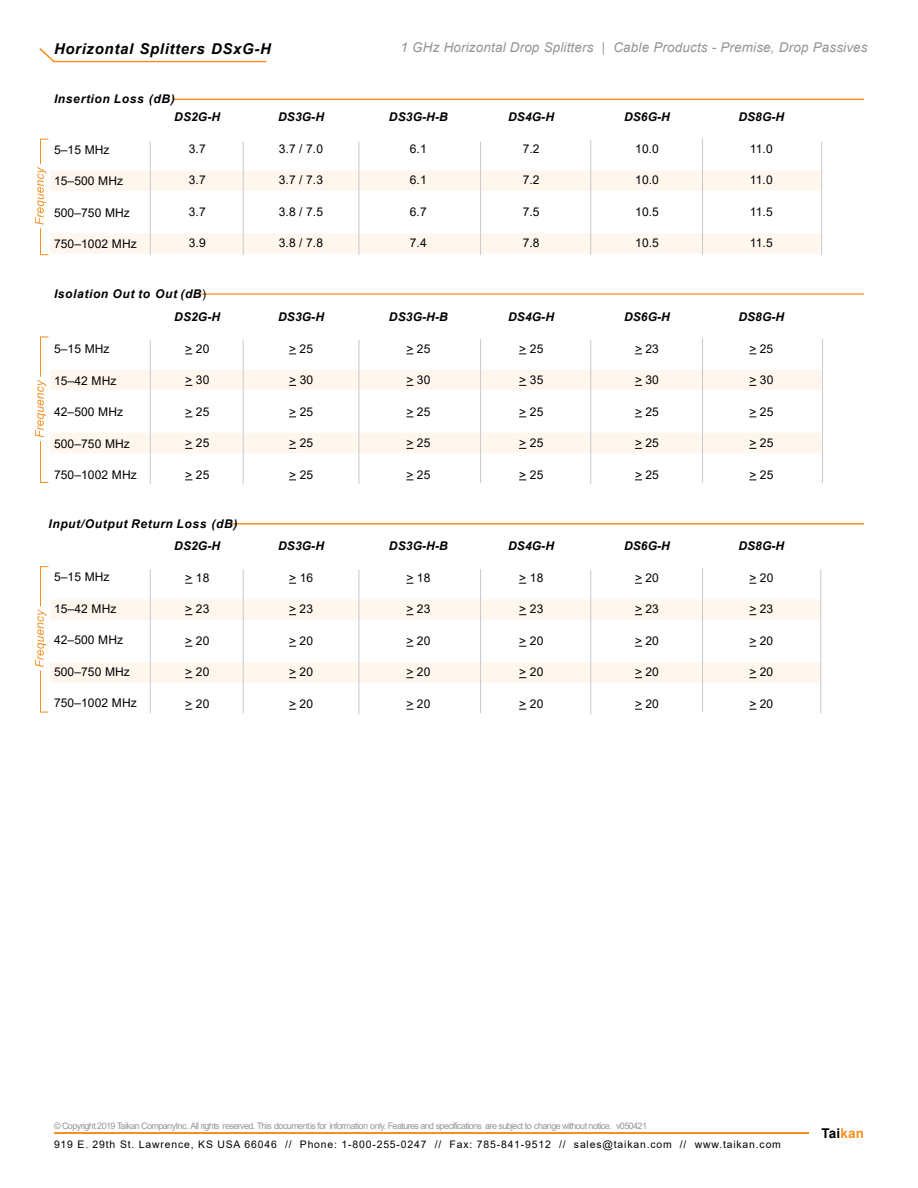
<style>
.page{position:relative;width:918px;height:1188px;background:#fff}
.page>*{position:absolute;margin:0;border:0;box-sizing:border-box;transform-origin:0 0}
.t1{font:italic 700 14.85px "Arial";letter-spacing:.045em;color:#000}
.t2{font:italic 13.5px "Arial";letter-spacing:.01em;color:#939598}
.t3{font:700 13.5px "Arial";letter-spacing:.01em;color:#000}
.t4{font:12px "Arial";letter-spacing:.01em;color:#000}
.t5{font:italic 700 12px "Arial";letter-spacing:.01em;color:#000}
.t6{font:italic 700 12px "Arial";letter-spacing:.05em;color:#000}
.t7{font:italic 700 12px "Arial";letter-spacing:.055em;color:#000}
.t8{font:10.35px "Arial";letter-spacing:.08em;color:#000}
.t9{font:9px "Arial";letter-spacing:-.065em;color:#939598}
.s1{font-weight:400;font-style:normal}
.s2{color:#f78e1e}
</style>
<div class="page">
<hr style="left:54px;top:1132px;width:754px;height:2px;background:#f78e1e">
<svg style="left:39px;top:48px;width:227px;height:14px"></svg>
<svg style="left:50px;top:170px;width:771px;height:513px"></svg>
<hr style="left:173px;top:99px;width:691px;height:1px;background:#f78e1e">
<hr style="left:202px;top:293px;width:662px;height:2px;background:#f78e1e">
<hr style="left:231px;top:523px;width:633px;height:2px;background:#f78e1e">
<hr style="left:243px;top:142px;width:1px;height:113px;background:#c7c8ca">
<hr style="left:243px;top:340px;width:1px;height:144px;background:#c7c8ca">
<hr style="left:358px;top:340px;width:1px;height:144px;background:#c7c8ca">
<hr style="left:358px;top:570px;width:1px;height:144px;background:#c7c8ca">
<hr style="left:243px;top:569px;width:1px;height:145px;background:#c7c8ca">
<hr style="left:821px;top:142px;width:1px;height:113px;background:#c7c8ca">
<hr style="left:822px;top:339px;width:1px;height:144px;background:#c7c8ca">
<hr style="left:820px;top:569px;width:1px;height:144px;background:#c7c8ca">
<hr style="left:480px;top:142px;width:1px;height:113px;background:#c7c8ca">
<hr style="left:480px;top:339px;width:1px;height:144px;background:#c7c8ca">
<hr style="left:480px;top:569px;width:1px;height:144px;background:#c7c8ca">
<hr style="left:150px;top:142px;width:1px;height:113px;background:#c7c8ca">
<hr style="left:150px;top:340px;width:1px;height:144px;background:#c7c8ca">
<hr style="left:150px;top:569px;width:1px;height:145px;background:#c7c8ca">
<hr style="left:358px;top:142px;width:1px;height:113px;background:#c7c8ca">
<svg style="left:35px;top:138px;width:14px;height:118px"></svg>
<svg style="left:35px;top:336px;width:14px;height:147px"></svg>
<svg style="left:35px;top:566px;width:14px;height:147px"></svg>
<hr style="left:590px;top:340px;width:1px;height:144px;background:#c7c8ca">
<hr style="left:590px;top:570px;width:1px;height:144px;background:#c7c8ca">
<hr style="left:590px;top:140px;width:1px;height:115px;background:#c7c8ca">
<hr style="left:702px;top:338px;width:1px;height:144px;background:#c7c8ca">
<hr style="left:702px;top:568px;width:1px;height:144px;background:#c7c8ca">
<hr style="left:702px;top:139px;width:1px;height:116px;background:#c7c8ca">
<p class="t1" style="left:54px;top:43px;width:218px">Horizontal Splitters DSxG-H</p>
<p class="t2" style="left:401px;top:42px;width:469px">1 GHz Horizontal Drop Splitters | Cable Products - Premise, Drop Passives</p>
<p class="t7" style="left:54px;top:95px;width:122px">Insertion Loss (dB)</p>
<p class="t4" style="left:54px;top:145px;width:57px">5–15 MHz</p>
<p class="t4" style="left:54px;top:177px;width:71px">15–500 MHz</p>
<p class="t4" style="left:54px;top:208px;width:77px">500–750 MHz</p>
<p class="t4" style="left:54px;top:240px;width:84px">750–1002 MHz</p>
<p class="t5" style="left:174px;top:113px;width:47px">DS2G-H</p>
<p class="t4" style="left:189px;top:144px;width:18px">3.7</p>
<p class="t4" style="left:189px;top:176px;width:18px">3.7</p>
<p class="t4" style="left:189px;top:207px;width:18px">3.7</p>
<p class="t4" style="left:189px;top:239px;width:18px">3.9</p>
<p class="t6" style="left:54px;top:289px;width:154px">Isolation Out to Out (dB<span class="s1">)</span></p>
<p class="t4" style="left:54px;top:344px;width:57px">5–15 MHz</p>
<p class="t4" style="left:54px;top:376px;width:64px">15–42 MHz</p>
<p class="t4" style="left:54px;top:407px;width:71px">42–500 MHz</p>
<p class="t4" style="left:54px;top:439px;width:77px">500–750 MHz</p>
<p class="t4" style="left:54px;top:470px;width:84px">750–1002 MHz</p>
<p class="t5" style="left:174px;top:312px;width:47px">DS2G-H</p>
<p class="t4" style="left:185px;top:344px;width:26px">&gt; 20</p>
<p class="t4" style="left:185px;top:375px;width:26px">&gt; 30</p>
<p class="t4" style="left:185px;top:407px;width:26px">&gt; 25</p>
<p class="t4" style="left:185px;top:438px;width:26px">&gt; 25</p>
<p class="t4" style="left:185px;top:470px;width:26px">&gt; 25</p>
<p class="t6" style="left:48px;top:519px;width:190px">Input/Output Return Loss (dB)</p>
<p class="t4" style="left:54px;top:573px;width:57px">5–15 MHz</p>
<p class="t4" style="left:54px;top:604px;width:64px">15–42 MHz</p>
<p class="t4" style="left:54px;top:636px;width:71px">42–500 MHz</p>
<p class="t4" style="left:54px;top:667px;width:77px">500–750 MHz</p>
<p class="t4" style="left:54px;top:699px;width:84px">750–1002 MHz</p>
<p class="t5" style="left:174px;top:542px;width:47px">DS2G-H</p>
<p class="t4" style="left:185px;top:573px;width:26px">&gt; 18</p>
<p class="t4" style="left:185px;top:605px;width:26px">&gt; 23</p>
<p class="t4" style="left:185px;top:636px;width:26px">&gt; 20</p>
<p class="t4" style="left:185px;top:668px;width:26px">&gt; 20</p>
<p class="t4" style="left:185px;top:699px;width:26px">&gt; 20</p>
<p class="t5" style="left:278px;top:113px;width:47px">DS3G-H</p>
<p class="t4" style="left:279px;top:144px;width:46px">3.7 / 7.0</p>
<p class="t4" style="left:279px;top:176px;width:46px">3.7 / 7.3</p>
<p class="t4" style="left:279px;top:207px;width:46px">3.8 / 7.5</p>
<p class="t4" style="left:279px;top:239px;width:46px">3.8 / 7.8</p>
<p class="t5" style="left:278px;top:312px;width:47px">DS3G-H</p>
<p class="t4" style="left:289px;top:344px;width:25px">&gt; 25</p>
<p class="t4" style="left:289px;top:375px;width:26px">&gt; 30</p>
<p class="t4" style="left:289px;top:407px;width:26px">&gt; 25</p>
<p class="t4" style="left:289px;top:438px;width:26px">&gt; 25</p>
<p class="t4" style="left:289px;top:470px;width:26px">&gt; 25</p>
<p class="t5" style="left:278px;top:542px;width:47px">DS3G-H</p>
<p class="t4" style="left:289px;top:573px;width:26px">&gt; 16</p>
<p class="t4" style="left:289px;top:605px;width:25px">&gt; 23</p>
<p class="t4" style="left:289px;top:636px;width:25px">&gt; 20</p>
<p class="t4" style="left:289px;top:668px;width:25px">&gt; 20</p>
<p class="t4" style="left:289px;top:699px;width:25px">&gt; 20</p>
<p class="t5" style="left:389px;top:113px;width:60px">DS3G-H-B</p>
<p class="t4" style="left:410px;top:144px;width:18px">6.1</p>
<p class="t4" style="left:410px;top:176px;width:18px">6.1</p>
<p class="t4" style="left:410px;top:207px;width:18px">6.7</p>
<p class="t4" style="left:410px;top:239px;width:18px">7.4</p>
<p class="t5" style="left:389px;top:312px;width:60px">DS3G-H-B</p>
<p class="t4" style="left:406px;top:344px;width:25px">&gt; 25</p>
<p class="t4" style="left:406px;top:375px;width:25px">&gt; 30</p>
<p class="t4" style="left:406px;top:407px;width:25px">&gt; 25</p>
<p class="t4" style="left:406px;top:438px;width:25px">&gt; 25</p>
<p class="t4" style="left:406px;top:470px;width:25px">&gt; 25</p>
<p class="t5" style="left:389px;top:542px;width:60px">DS3G-H-B</p>
<p class="t4" style="left:406px;top:573px;width:25px">&gt; 18</p>
<p class="t4" style="left:406px;top:605px;width:25px">&gt; 23</p>
<p class="t4" style="left:406px;top:636px;width:25px">&gt; 20</p>
<p class="t4" style="left:406px;top:668px;width:25px">&gt; 20</p>
<p class="t4" style="left:406px;top:699px;width:25px">&gt; 20</p>
<p class="t5" style="left:508px;top:113px;width:47px">DS4G-H</p>
<p class="t4" style="left:523px;top:144px;width:18px">7.2</p>
<p class="t4" style="left:523px;top:176px;width:18px">7.2</p>
<p class="t4" style="left:523px;top:207px;width:18px">7.5</p>
<p class="t4" style="left:523px;top:239px;width:18px">7.8</p>
<p class="t5" style="left:508px;top:312px;width:47px">DS4G-H</p>
<p class="t4" style="left:519px;top:344px;width:26px">&gt; 25</p>
<p class="t4" style="left:519px;top:375px;width:26px">&gt; 35</p>
<p class="t4" style="left:519px;top:407px;width:26px">&gt; 25</p>
<p class="t4" style="left:519px;top:438px;width:26px">&gt; 25</p>
<p class="t4" style="left:519px;top:470px;width:26px">&gt; 25</p>
<p class="t5" style="left:508px;top:542px;width:47px">DS4G-H</p>
<p class="t4" style="left:519px;top:573px;width:26px">&gt; 18</p>
<p class="t4" style="left:519px;top:605px;width:26px">&gt; 23</p>
<p class="t4" style="left:519px;top:636px;width:26px">&gt; 20</p>
<p class="t4" style="left:519px;top:668px;width:26px">&gt; 20</p>
<p class="t4" style="left:519px;top:699px;width:26px">&gt; 20</p>
<p class="t5" style="left:624px;top:113px;width:47px">DS6G-H</p>
<p class="t4" style="left:635px;top:144px;width:25px">10.0</p>
<p class="t4" style="left:635px;top:176px;width:25px">10.0</p>
<p class="t4" style="left:635px;top:207px;width:25px">10.5</p>
<p class="t4" style="left:635px;top:239px;width:25px">10.5</p>
<p class="t5" style="left:624px;top:312px;width:47px">DS6G-H</p>
<p class="t4" style="left:635px;top:344px;width:25px">&gt; 23</p>
<p class="t4" style="left:635px;top:375px;width:25px">&gt; 30</p>
<p class="t4" style="left:635px;top:407px;width:25px">&gt; 25</p>
<p class="t4" style="left:635px;top:438px;width:25px">&gt; 25</p>
<p class="t4" style="left:635px;top:470px;width:25px">&gt; 25</p>
<p class="t5" style="left:624px;top:542px;width:47px">DS6G-H</p>
<p class="t4" style="left:635px;top:573px;width:25px">&gt; 20</p>
<p class="t4" style="left:635px;top:605px;width:25px">&gt; 23</p>
<p class="t4" style="left:635px;top:636px;width:25px">&gt; 20</p>
<p class="t4" style="left:635px;top:668px;width:25px">&gt; 20</p>
<p class="t4" style="left:635px;top:699px;width:25px">&gt; 20</p>
<p class="t5" style="left:738px;top:113px;width:47px">DS8G-H</p>
<p class="t4" style="left:750px;top:144px;width:24px">11.0</p>
<p class="t4" style="left:750px;top:176px;width:24px">11.0</p>
<p class="t4" style="left:750px;top:207px;width:24px">11.5</p>
<p class="t4" style="left:750px;top:239px;width:24px">11.5</p>
<p class="t5" style="left:738px;top:312px;width:47px">DS8G-H</p>
<p class="t4" style="left:749px;top:344px;width:25px">&gt; 25</p>
<p class="t4" style="left:749px;top:375px;width:26px">&gt; 30</p>
<p class="t4" style="left:749px;top:407px;width:26px">&gt; 25</p>
<p class="t4" style="left:749px;top:438px;width:26px">&gt; 25</p>
<p class="t4" style="left:749px;top:470px;width:26px">&gt; 25</p>
<p class="t5" style="left:738px;top:542px;width:47px">DS8G-H</p>
<p class="t4" style="left:749px;top:573px;width:26px">&gt; 20</p>
<p class="t4" style="left:749px;top:605px;width:25px">&gt; 23</p>
<p class="t4" style="left:749px;top:636px;width:25px">&gt; 20</p>
<p class="t4" style="left:749px;top:668px;width:25px">&gt; 20</p>
<p class="t4" style="left:749px;top:699px;width:25px">&gt; 20</p>
<p class="t9" style="left:54px;top:1122px;width:595px">© Copyright 2019 Taikan CompanyInc. All rights reserved. This documentis for information only. Features and specifications are subject to change without notice. v050421</p>
<p class="t8" style="left:54px;top:1140px;width:728px">919 E. 29th St. Lawrence, KS USA 66046 // Phone: 1-800-255-0247 // Fax: 785-841-9512 // sales@taikan.com // www.taikan.com</p>
<p class="t3" style="left:822px;top:1128px;width:44px">Tai<span class="s2">kan</span></p>
</div>
